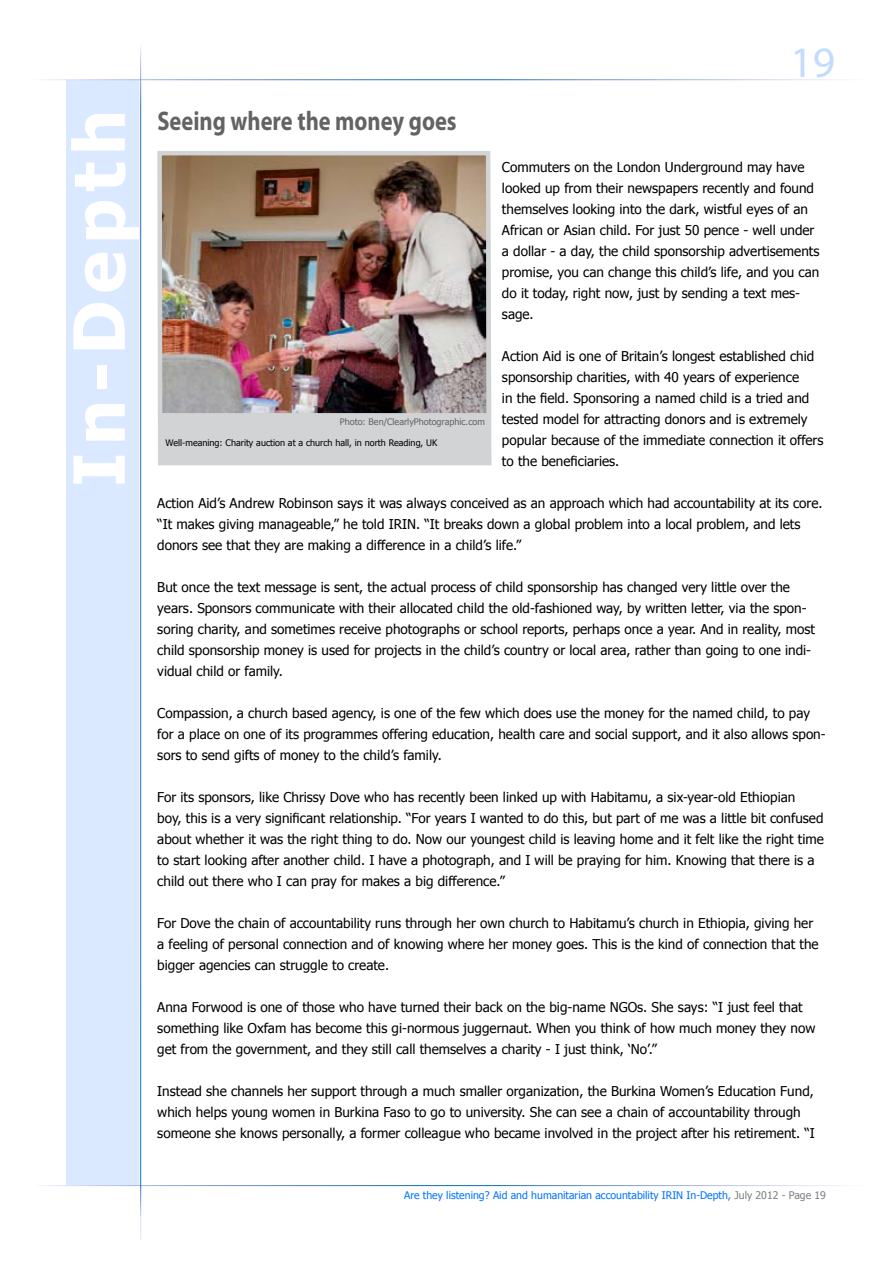
<style>
.page{position:relative;width:893px;height:1263px;background:#fff}
.page>*{position:absolute;margin:0;border:0;box-sizing:border-box;transform-origin:0 0}
.t1{font:700 70.8px "Tahoma";letter-spacing:.1em;color:#fff}
.t2{font:43.5px "Myriad Pro";color:#c3dbff}
.t3{font:700 27px "Myriad Pro";color:#636363;scale:.83 1}
.t4{font:13.5px/21px "Tahoma";color:#000}
.t5{font:10.5px "Tahoma";color:#0073ff}
.t6{font:9px "Tahoma";color:#000}
.t7{font:9px "Tahoma";color:#636363}
.s1{color:#7c7e81}
</style>
<div class="page">
<div style="left:66px;top:80px;width:74px;height:1106px;background:#dae9ff"></div>
<hr style="left:15px;top:1185px;width:865px;height:1px;background:#fff">
<img style="left:157px;top:151px;width:335px;height:315px">
<h1 class="t1" style="left:49px;top:487px;width:379px;rotate:-90deg">In-Depth</h1>
<h3 class="t3" style="left:157px;top:103px;width:362px">Seeing where the money goes</h3>
<h2 class="t2" style="left:790px;top:35px;width:46px">19</h2>
<p class="t4" style="left:502px;top:156px;width:319px">Commuters on the London Underground may have looked up from their newspapers recently and found themselves looking into the dark, wistful eyes of an African or Asian child. For just 50 pence - well under a dollar - a day, the child sponsorship advertisements promise, you can change this child’s life, and you can do it today, right now, just by sending a text mes&shy;sage.</p>
<p class="t4" style="left:502px;top:345px;width:323px">Action Aid is one of Britain’s longest established chid sponsorship charities, with 40 years of experience<br>in the field. Sponsoring a named child is a tried and tested model for attracting donors and is extremely popular because of the immediate connection it offers to the beneficiaries.</p>
<p class="t4" style="left:157px;top:492px;width:667px">Action Aid’s Andrew Robinson says it was always conceived as an approach which had accountability at its core. “It makes giving manageable,” he told IRIN. “It breaks down a global problem into a local problem, and lets donors see that they are making a difference in a child’s life.”</p>
<p class="t4" style="left:157px;top:576px;width:659px">But once the text message is sent, the actual process of child sponsorship has changed very little over the years. Sponsors communicate with their allocated child the old-fashioned way, by written letter, via the spon&shy;soring charity, and sometimes receive photographs or school reports, perhaps once a year. And in reality, most child sponsorship money is used for projects in the child’s country or local area, rather than going to one indi&shy;vidual child or family.</p>
<p class="t4" style="left:157px;top:702px;width:670px">Compassion, a church based agency, is one of the few which does use the money for the named child, to pay for a place on one of its programmes offering education, health care and social support, and it also allows spon&shy;sors to send gifts of money to the child’s family.</p>
<p class="t4" style="left:157px;top:786px;width:668px">For its sponsors, like Chrissy Dove who has recently been linked up with Habitamu, a six-year-old Ethiopian<br>boy, this is a very significant relationship. “For years I wanted to do this, but part of me was a little bit confused about whether it was the right thing to do. Now our youngest child is leaving home and it felt like the right time to start looking after another child. I have a photograph, and I will be praying for him. Knowing that there is a child out there who I can pray for makes a big difference.”</p>
<p class="t4" style="left:157px;top:912px;width:663px">For Dove the chain of accountability runs through her own church to Habitamu’s church in Ethiopia, giving her a feeling of personal connection and of knowing where her money goes. This is the kind of connection that the bigger agencies can struggle to create.</p>
<p class="t4" style="left:157px;top:996px;width:659px">Anna Forwood is one of those who have turned their back on the big-name NGOs. She says: “I just feel that something like Oxfam has become this gi-normous juggernaut. When you think of how much money they now get from the government, and they still call themselves a charity - I just think, ‘No’.”</p>
<p class="t4" style="left:157px;top:1080px;width:659px">Instead she channels her support through a much smaller organization, the Burkina Women’s Education Fund, which helps young women in Burkina Faso to go to university. She can see a chain of accountability through someone she knows personally, a former colleague who became involved in the project after his retirement. “I</p>
<p class="t7" style="left:340px;top:415px;width:147px">Photo: Ben/ClearlyPhotographic.com</p>
<p class="t6" style="left:166px;top:437px;width:273px">Well-meaning: Charity auction at a church hall, in north Reading, UK</p>
<p class="t5" style="left:404px;top:1188px;width:423px">Are they listening? Aid and humanitarian accountability IRIN In-Depth, <span class="s1">July 2012 - Page 19</span></p>
</div>
